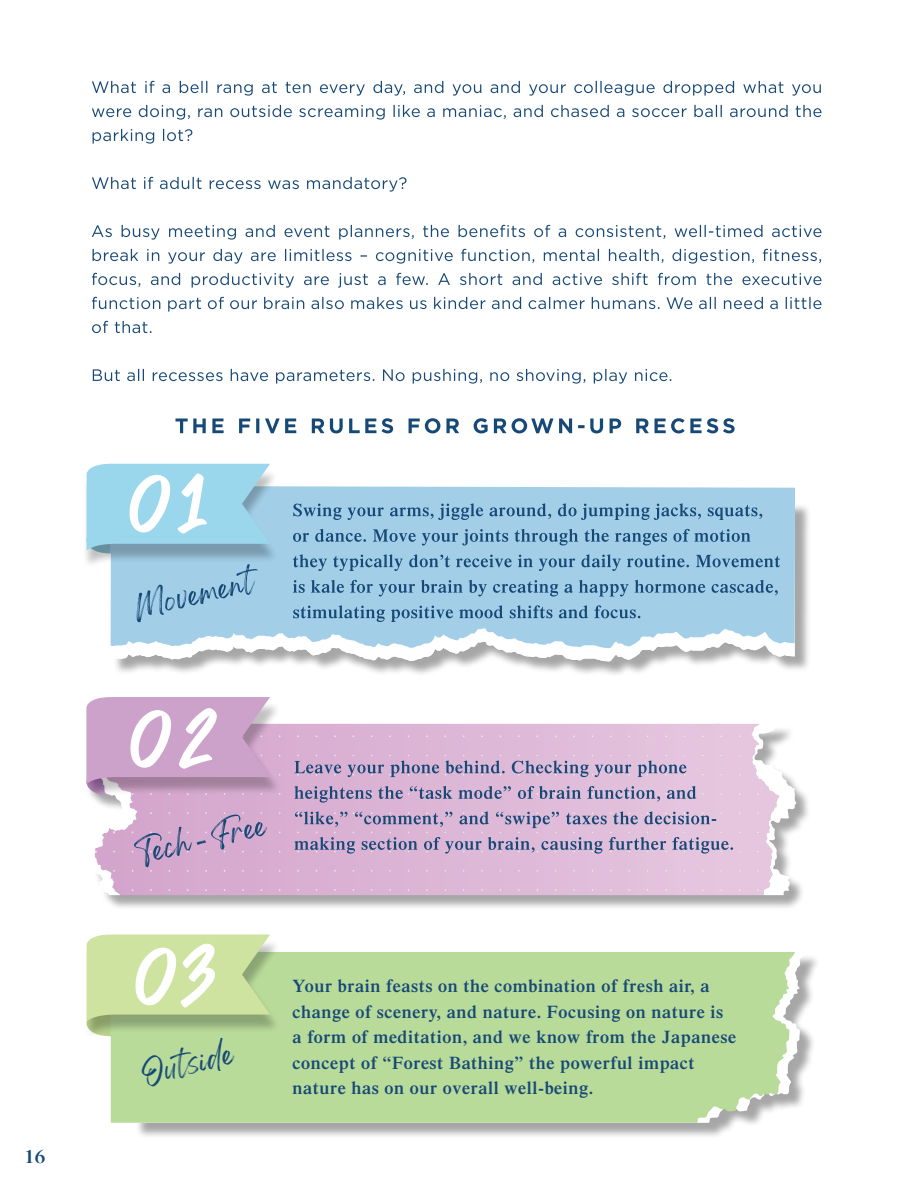
<style>
.page{position:relative;width:918px;height:1188px;background:#fff}
.page>*{position:absolute;margin:0;border:0;box-sizing:border-box;transform-origin:0 0}
.t1{font:21.6px "Gellatio Personal Use";color:#174976}
.t2{font:600 18px/25.5px "Times LT Std";letter-spacing:.035em;color:#174976}
.t3{font:700 18px "Kaczun Oldstyle W01";color:#174976}
</style>
<div class="page">
<div style="left:134px;top:954px;width:687px;height:185px;background:#000;opacity:.35"></div>
<div style="left:111px;top:952px;width:684px;height:171px;background:#b9db9a"></div>
<div style="left:85px;top:940px;width:196px;height:99px;background:#000;opacity:.25"></div>
<svg style="left:87px;top:934px;width:183px;height:102px;background:#c8dca4"></svg>
<div style="left:89px;top:726px;width:723px;height:185px;background:#000;opacity:.35"></div>
<svg style="left:751px;top:724px;width:45px;height:171px"></svg>
<div style="left:85px;top:702px;width:197px;height:100px;background:#000;opacity:.25"></div>
<div style="left:112px;top:501px;width:699px;height:176px;background:#000;opacity:.35"></div>
<svg style="left:111px;top:499px;width:684px;height:163px;background:#b0d2e7"></svg>
<svg style="left:111px;top:633px;width:239px;height:27px"></svg>
<div style="left:83px;top:470px;width:196px;height:99px;background:#000;opacity:.25"></div>
<svg style="left:87px;top:464px;width:183px;height:90px;background:#a2d3e6"></svg>
<svg style="left:293px;top:605px;width:347px;height:17px;background:#82afce"></svg>
<svg style="left:293px;top:580px;width:485px;height:17px;background:#84b1cf"></svg>
<svg style="left:293px;top:554px;width:487px;height:17px;background:#84b1cf"></svg>
<svg style="left:293px;top:529px;width:458px;height:17px;background:#84b1cf"></svg>
<svg style="left:293px;top:503px;width:469px;height:17px;background:#82b0ce"></svg>
<svg style="left:137px;top:564px;width:121px;height:58px;background:#94c0dc"></svg>
<svg style="left:294px;top:811px;width:439px;height:43px;background:#bea8c8"></svg>
<svg style="left:294px;top:786px;width:402px;height:17px;background:#b3a0c2"></svg>
<svg style="left:294px;top:755px;width:393px;height:22px;background:#bca6c7"></svg>
<svg style="left:86px;top:697px;width:184px;height:198px;background:#d1aece"></svg>
<svg style="left:93px;top:369px;width:578px;height:15px"></svg>
<svg style="left:92px;top:321px;width:59px;height:12px"></svg>
<svg style="left:92px;top:297px;width:729px;height:15px"></svg>
<svg style="left:92px;top:273px;width:729px;height:15px"></svg>
<svg style="left:93px;top:249px;width:728px;height:15px"></svg>
<svg style="left:92px;top:225px;width:729px;height:15px"></svg>
<svg style="left:92px;top:177px;width:315px;height:15px"></svg>
<svg style="left:93px;top:129px;width:99px;height:15px"></svg>
<svg style="left:92px;top:105px;width:729px;height:15px"></svg>
<svg style="left:92px;top:81px;width:729px;height:15px"></svg>
<svg style="left:175px;top:418px;width:560px;height:15px"></svg>
<p class="t3" style="left:25px;top:1144px;width:23px">16</p>
<p class="t1" style="left:142px;top:1069px;width:93px;rotate:-13deg">Outside</p>
<p class="t2" style="left:293px;top:973px;width:445px">Your brain feasts on the combination of fresh air, a change of scenery, and nature. Focusing on nature is a form of meditation, and we know from the Japanese concept of “Forest Bathing” the powerful impact</p>
<p class="t2" style="left:293px;top:1075px;width:302px">nature has on our overall well-being.</p>
</div>
